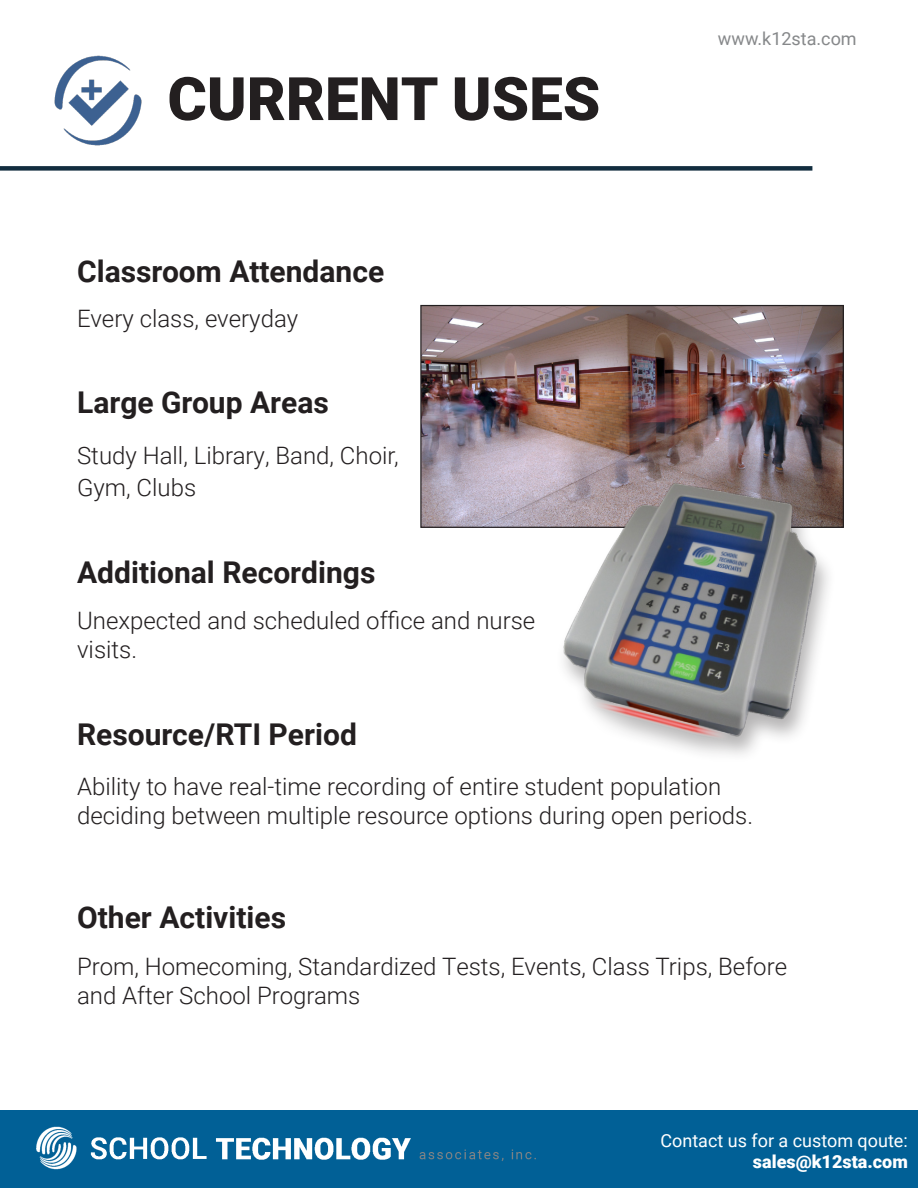
<style>
.page{position:relative;width:918px;height:1188px;background:#fff}
.page>*{position:absolute;margin:0;border:0;box-sizing:border-box;transform-origin:0 0}
.t1{font:900 60px "Roboto";color:#231f20}
.t2{font:700 30px "Roboto";color:#231f20}
.t3{font:300 24px/28.8px "Roboto";color:#231f20}
.t4{font:18px "Roboto";color:#fff}
.t5{font:900 18px "Roboto";color:#fff}
.t6{font:18px "Roboto";color:#86888a}
</style>
<div class="page">
<img style="left:54px;top:55px;width:88px;height:91px">
<img style="left:0;top:1111px;width:918px;height:77px">
<div style="left:0;top:166px;width:812px;height:5px;background:#122d3f"></div>
<img style="left:422px;top:307px;width:420px;height:219px">
<div style="left:420px;top:305px;width:424px;height:223px;border:1px solid #231f20"></div>
<div style="left:556px;top:481px;width:280px;height:283px;background:#231f20;opacity:.34"></div>
<img style="left:557px;top:469px;width:267px;height:276px">
<p class="t1" style="left:168px;top:57px;width:434px">CURRENT USES</p>
<p class="t2" style="left:77px;top:250px;width:309px">Classroom Attendance</p>
<p class="t3" style="left:77px;top:303px;width:223px">Every class, everyday</p>
<p class="t2" style="left:77px;top:382px;width:253px">Large Group Areas</p>
<p class="t3" style="left:77px;top:438px;width:323px;line-height:32.4px">Study Hall, Library, Band, Choir,<br>Gym, Clubs</p>
<p class="t2" style="left:77px;top:551px;width:300px">Additional Recordings</p>
<p class="t3" style="left:77px;top:606px;width:460px">Unexpected and scheduled office and nurse visits.</p>
<p class="t6" style="left:718px;top:26px;width:140px">www.k12sta.com</p>
<p class="t2" style="left:77px;top:713px;width:281px">Resource/RTI Period</p>
<p class="t3" style="left:77px;top:771px;width:678px">Ability to have real-time recording of entire student population deciding between multiple resource options during open periods.</p>
<p class="t2" style="left:77px;top:897px;width:211px">Other Activities</p>
<p class="t3" style="left:77px;top:951px;width:712px">Prom, Homecoming, Standardized Tests, Events, Class Trips, Before and After School Programs</p>
<p class="t4" style="left:661px;top:1128px;width:249px">Contact us for a custom qoute:</p>
<p class="t5" style="left:753px;top:1149px;width:156px">sales@k12sta.com</p>
</div>
